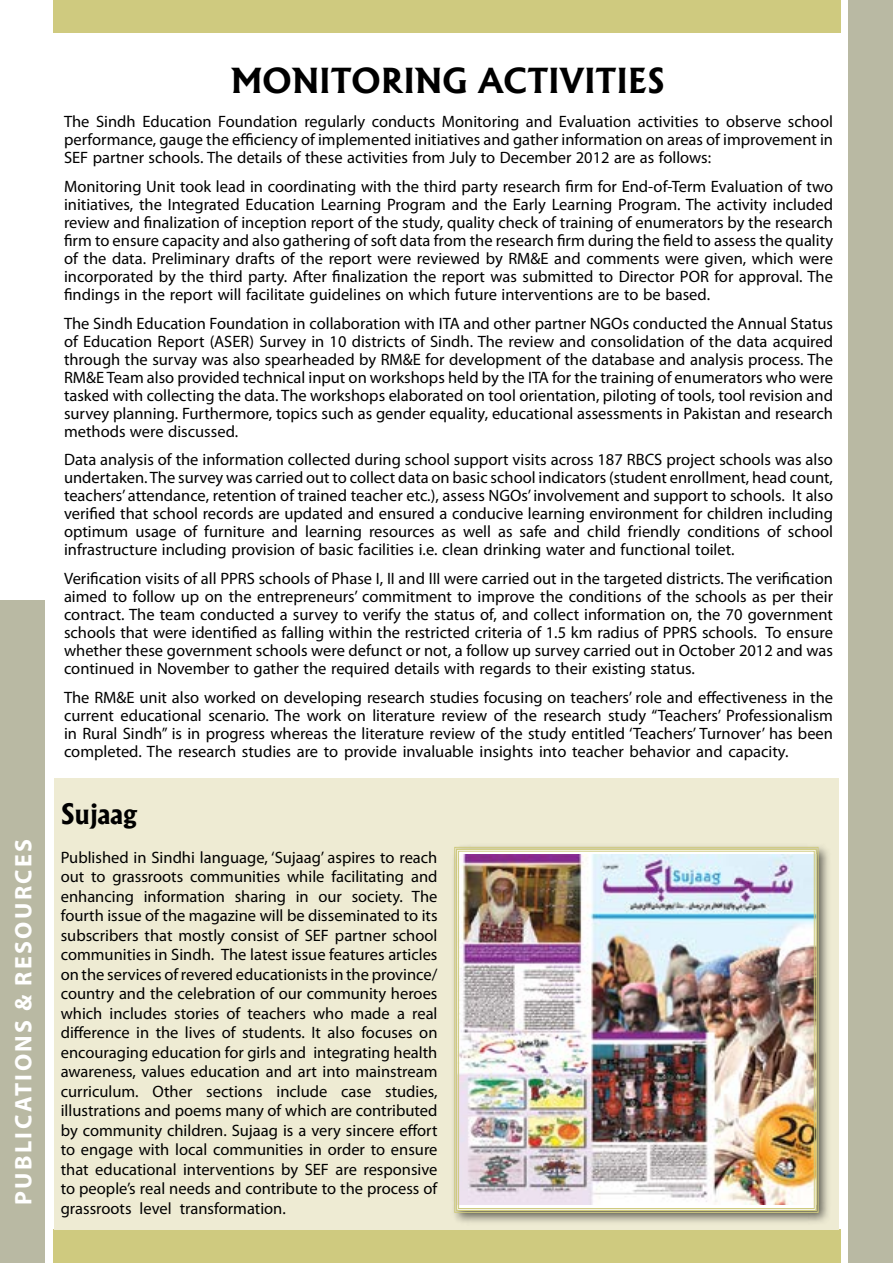
<style>
.page{position:relative;width:893px;height:1263px;background:#fff}
.page>*{position:absolute;margin:0;border:0;box-sizing:border-box;transform-origin:0 0}
.t1{font:700 33px "Albertus";letter-spacing:.01em;color:#000}
.t2{font:700 27px "Albertus";letter-spacing:.01em;color:#000}
.t3{font:700 24px "Myriad Pro";letter-spacing:.1em;color:#fff}
.t4{font:16.5px/18px "Myriad Pro";color:#000;text-align:justify}
</style>
<div class="page">
<div style="left:0;top:600px;width:45px;height:663px;background:#b9b9a3"></div>
<div style="left:848px;top:0;width:45px;height:1263px;background:#b9b9a3"></div>
<div style="left:53px;top:0;width:787px;height:33px;background:#cfca7f"></div>
<div style="left:53px;top:1230px;width:787px;height:33px;background:#cfca7f"></div>
<div style="left:54px;top:778px;width:785px;height:452px;background:#eeebd3"></div>
<div style="left:451px;top:843px;width:381px;height:383px;background:#000;opacity:.6"></div>
<img style="left:454px;top:847px;width:365px;height:366px">
<div style="left:456px;top:849px;width:361px;height:362px;border:1px solid #cfca7f"></div>
<div style="left:458px;top:851px;width:357px;height:358px;border:1px solid #cfca7f"></div>
<h3 class="t3" style="left:8px;top:1205px;width:368px;rotate:-90deg">PUBLICATIONS &amp; RESOURCES</h3>
<h1 class="t1" style="left:231px;top:60px;width:435px">MONITORING ACTIVITIES</h1>
<p class="t4" style="left:64px;top:112px;width:770px">The Sindh Education Foundation regularly conducts Monitoring and Evaluation activities to observe school performance, gauge the efficiency of implemented initiatives and gather information on areas of improvement in SEF partner schools. The details of these activities from July to December 2012 are as follows:</p>
<p class="t4" style="left:64px;top:177px;width:771px">Monitoring Unit took lead in coordinating with the third party research firm for End-of-Term Evaluation of two initiatives, the Integrated Education Learning Program and the Early Learning Program. The activity included review and finalization of inception report of the study, quality check of training of enumerators by the research firm to ensure capacity and also gathering of soft data from the research firm during the field to assess the quality of the data. Preliminary drafts of the report were reviewed by RM&amp;E and comments were given, which were incorporated by the third party. After finalization the report was submitted to Director POR for approval. The findings in the report will facilitate guidelines on which future interventions are to be based.</p>
<p class="t4" style="left:64px;top:314px;width:771px">The Sindh Education Foundation in collaboration with ITA and other partner NGOs conducted the Annual Status of Education Report (ASER) Survey in 10 districts of Sindh. The review and consolidation of the data acquired through the survay was also spearheaded by RM&amp;E for development of the database and analysis process. The RM&amp;E Team also provided technical input on workshops held by the ITA for the training of enumerators who were tasked with collecting the data. The workshops elaborated on tool orientation, piloting of tools, tool revision and survey planning. Furthermore, topics such as gender equality, educational assessments in Pakistan and research methods were discussed.</p>
<p class="t4" style="left:64px;top:451px;width:771px">Data analysis of the information collected during school support visits across 187 RBCS project schools was also undertaken. The survey was carried out to collect data on basic school indicators (student enrollment, head count, teachers’ attendance, retention of trained teacher etc.), assess NGOs’ involvement and support to schools. It also verified that school records are updated and ensured a conducive learning environment for children including optimum usage of furniture and learning resources as well as safe and child friendly conditions of school infrastructure including provision of basic facilities i.e. clean drinking water and functional toilet.</p>
<p class="t4" style="left:64px;top:569px;width:771px">Verification visits of all PPRS schools of Phase I, II and III were carried out in the targeted districts. The verification aimed to follow up on the entrepreneurs’ commitment to improve the conditions of the schools as per their contract. The team conducted a survey to verify the status of, and collect information on, the 70 government schools that were identified as falling within the restricted criteria of 1.5 km radius of PPRS schools. To ensure whether these government schools were defunct or not, a follow up survey carried out in October 2012 and was continued in November to gather the required details with regards to their existing status.</p>
<p class="t4" style="left:64px;top:688px;width:771px">The RM&amp;E unit also worked on developing research studies focusing on teachers’ role and effectiveness in the current educational scenario. The work on literature review of the research study “Teachers’ Professionalism in Rural Sindh” is in progress whereas the literature review of the study entitled ‘Teachers’ Turnover’ has been completed. The research studies are to provide invaluable insights into teacher behavior and capacity.</p>
<h2 class="t2" style="left:61px;top:797px;width:78px">Sujaag</h2>
<p class="t4" style="left:61px;top:847px;width:378px;line-height:19.5px">Published in Sindhi language, ‘Sujaag’ aspires to reach out to grassroots communities while facilitating and enhancing information sharing in our society. The fourth issue of the magazine will be disseminated to its subscribers that mostly consist of SEF partner school communities in Sindh. The latest issue features articles on the services of revered educationists in the province/ country and the celebration of our community heroes which includes stories of teachers who made a real difference in the lives of students. It also focuses on encouraging education for girls and integrating health awareness, values education and art into mainstream curriculum. Other sections include case studies, illustrations and poems many of which are contributed by community children. Sujaag is a very sincere effort to engage with local communities in order to ensure that educational interventions by SEF are responsive to people’s real needs and contribute to the process of grassroots level transformation.</p>
</div>
